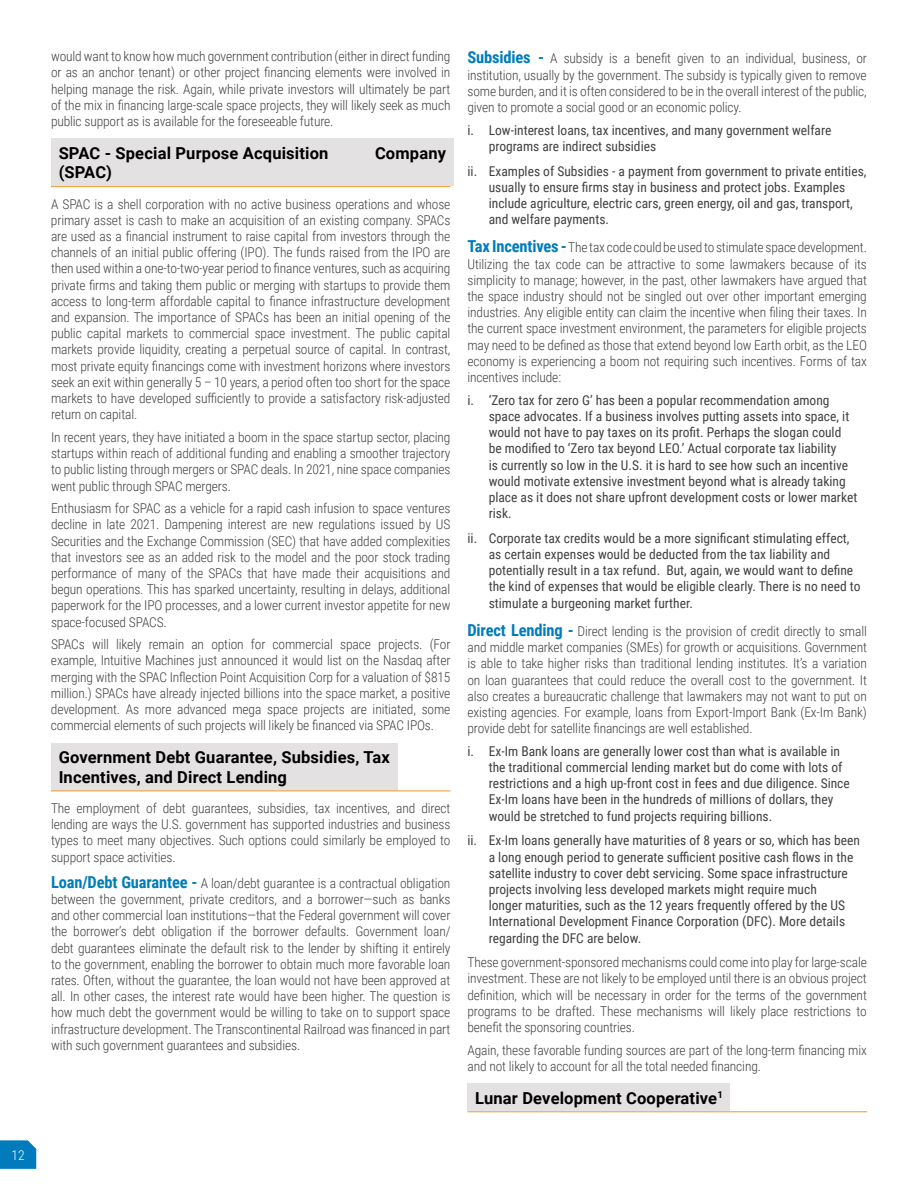
<style>
.page{position:relative;width:918px;height:1188px;background:#fff}
.page>*{position:absolute;margin:0;border:0;box-sizing:border-box;transform-origin:0 0}
.t1{font:700 16.5px/19.8px "Roboto";letter-spacing:.01em;color:#000}
.t2{font:300 13.5px/16.2px "Roboto Condensed";letter-spacing:-.01em;color:#414042;text-align:justify}
.t3{font:13.5px/16.2px "Roboto Condensed";color:#414042}
.t4{font:300 13.5px "Roboto Condensed";color:#fff}
.s1{font-weight:700;font-size:16.5px;color:#007cbc}
</style>
<div class="page">
<div style="left:51px;top:139px;width:403px;height:47px;background:#e3e1e1"></div>
<hr style="left:51px;top:186px;width:399px;height:1px;background:#ef9e36">
<div style="left:51px;top:743px;width:346px;height:47px;background:#e3e1e1"></div>
<hr style="left:51px;top:790px;width:399px;height:1px;background:#ef9e36">
<div style="left:468px;top:1084px;width:262px;height:27px;background:#e3e1e1"></div>
<hr style="left:468px;top:1111px;width:399px;height:1px;background:#ef9e36">
<svg style="left:0;top:1140px;width:36px;height:29px"></svg>
<p class="t4" style="left:12px;top:1145px;width:14px">12</p>
<p class="t2" style="left:51px;top:48px;width:401px">would want to know how much government contribution (either in direct funding or as an anchor tenant) or other project financing elements were involved in helping manage the risk. Again, while private investors will ultimately be part of the mix in financing large-scale space projects, they will likely seek as much public support as is available for the foreseeable future.</p>
<p class="t1" style="left:59px;top:142px;width:271px">SPAC - Special Purpose Acquisition</p>
<p class="t1" style="left:375px;top:142px;width:73px">Company</p>
<p class="t1" style="left:59px;top:162px;width:55px">(SPAC)</p>
<p class="t2" style="left:51px;top:195px;width:401px">A SPAC is a shell corporation with no active business operations and whose primary asset is cash to make an acquisition of an existing company. SPACs are used as a financial instrument to raise capital from investors through the channels of an initial public offering (IPO). The funds raised from the IPO are then used within a one-to-two-year period to finance ventures, such as acquiring private firms and taking them public or merging with startups to provide them access to long-term affordable capital to finance infrastructure development and expansion. The importance of SPACs has been an initial opening of the public capital markets to commercial space investment. The public capital markets provide liquidity, creating a perpetual source of capital. In contrast, most private equity financings come with investment horizons where investors seek an exit within generally 5 – 10 years, a period often too short for the space markets to have developed sufficiently to provide a satisfactory risk-adjusted return on capital.</p>
<p class="t2" style="left:51px;top:429px;width:401px">In recent years, they have initiated a boom in the space startup sector, placing startups within reach of additional funding and enabling a smoother trajectory to public listing through mergers or SPAC deals. In 2021, nine space companies went public through SPAC mergers.</p>
<p class="t2" style="left:51px;top:500px;width:401px">Enthusiasm for SPAC as a vehicle for a rapid cash infusion to space ventures decline in late 2021. Dampening interest are new regulations issued by US Securities and the Exchange Commission (SEC) that have added complexities that investors see as an added risk to the model and the poor stock trading performance of many of the SPACs that have made their acquisitions and begun operations. This has sparked uncertainty, resulting in delays, additional paperwork for the IPO processes, and a lower current investor appetite for new space-focused SPACS.</p>
<p class="t2" style="left:51px;top:636px;width:401px">SPACs will likely remain an option for commercial space projects. (For example, Intuitive Machines just announced it would list on the Nasdaq after merging with the SPAC Inflection Point Acquisition Corp for a valuation of $815 million.) SPACs have already injected billions into the space market, a positive development. As more advanced mega space projects are initiated, some commercial elements of such projects will likely be financed via SPAC IPOs.</p>
<p class="t1" style="left:59px;top:747px;width:333px">Government Debt Guarantee, Subsidies, Tax<br>Incentives, and Direct Lending</p>
<p class="t2" style="left:51px;top:800px;width:401px">The employment of debt guarantees, subsidies, tax incentives, and direct lending are ways the U.S. government has supported industries and business types to meet many objectives. Such options could similarly be employed to support space activities.</p>
<p class="t2" style="left:51px;top:874px;width:401px"><span class="s1">Loan/Debt Guarantee -</span> A loan/debt guarantee is a contractual obligation between the government, private creditors, and a borrower—such as banks and other commercial loan institutions—that the Federal government will cover the borrower’s debt obligation if the borrower defaults. Government loan/ debt guarantees eliminate the default risk to the lender by shifting it entirely to the government, enabling the borrower to obtain much more favorable loan rates. Often, without the guarantee, the loan would not have been approved at all. In other cases, the interest rate would have been higher. The question is how much debt the government would be willing to take on to support space infrastructure development. The Transcontinental Railroad was financed in part with such government guarantees and subsidies.</p>
<p class="t2" style="left:467px;top:50px;width:401px"><span class="s1">Subsidies -</span> A subsidy is a benefit given to an individual, business, or institution, usually by the government. The subsidy is typically given to remove some burden, and it is often considered to be in the overall interest of the public, given to promote a social good or an economic policy.</p>
<p class="t3" style="left:489px;top:121px;width:344px;text-indent:-21px">i. Low-interest loans, tax incentives, and many government welfare programs are indirect subsidies</p>
<p class="t3" style="left:489px;top:162px;width:379px;text-indent:-21px">ii. Examples of Subsidies - a payment from government to private entities, usually to ensure firms stay in business and protect jobs. Examples include agriculture, electric cars, green energy, oil and gas, transport, and welfare payments.</p>
<p class="t2" style="left:467px;top:239px;width:401px"><span class="s1">Tax Incentives -</span> The tax code could be used to stimulate space development.<br>Utilizing the tax code can be attractive to some lawmakers because of its simplicity to manage; however, in the past, other lawmakers have argued that the space industry should not be singled out over other important emerging industries. Any eligible entity can claim the incentive when filing their taxes. In the current space investment environment, the parameters for eligible projects may need to be defined as those that extend beyond low Earth orbit, as the LEO economy is experiencing a boom not requiring such incentives. Forms of tax incentives include:</p>
<p class="t3" style="left:489px;top:391px;width:370px;text-indent:-21px">i. ‘Zero tax for zero G’ has been a popular recommendation among space advocates. If a business involves putting assets into space, it would not have to pay taxes on its profit. Perhaps the slogan could be modified to ‘Zero tax beyond LEO.’ Actual corporate tax liability<br>is currently so low in the U.S. it is hard to see how such an incentive would motivate extensive investment beyond what is already taking place as it does not share upfront development costs or lower market risk.</p>
<p class="t3" style="left:489px;top:529px;width:373px;text-indent:-21px">ii. Corporate tax credits would be a more significant stimulating effect, as certain expenses would be deducted from the tax liability and potentially result in a tax refund. But, again, we would want to define the kind of expenses that would be eligible clearly. There is no need to stimulate a burgeoning market further.</p>
<p class="t2" style="left:467px;top:623px;width:401px"><span class="s1">Direct Lending -</span> Direct lending is the provision of credit directly to small and middle market companies (SMEs) for growth or acquisitions. Government is able to take higher risks than traditional lending institutes. It’s a variation on loan guarantees that could reduce the overall cost to the government. It also creates a bureaucratic challenge that lawmakers may not want to put on existing agencies. For example, loans from Export-Import Bank (Ex-Im Bank) provide debt for satellite financings are well established.</p>
<p class="t3" style="left:489px;top:742px;width:363px;text-indent:-21px">i. Ex-Im Bank loans are generally lower cost than what is available in the traditional commercial lending market but do come with lots of restrictions and a high up-front cost in fees and due diligence. Since Ex-Im loans have been in the hundreds of millions of dollars, they would be stretched to fund projects requiring billions.</p>
<p class="t3" style="left:489px;top:832px;width:373px;text-indent:-21px">ii. Ex-Im loans generally have maturities of 8 years or so, which has been a long enough period to generate sufficient positive cash flows in the satellite industry to cover debt servicing. Some space infrastructure projects involving less developed markets might require much<br>longer maturities, such as the 12 years frequently offered by the US International Development Finance Corporation (DFC). More details regarding the DFC are below.</p>
<p class="t2" style="left:467px;top:954px;width:401px">These government-sponsored mechanisms could come into play for large-scale investment. These are not likely to be employed until there is an obvious project definition, which will be necessary in order for the terms of the government programs to be drafted. These mechanisms will likely place restrictions to benefit the sponsoring countries.</p>
<p class="t2" style="left:467px;top:1041px;width:401px">Again, these favorable funding sources are part of the long-term financing mix and not likely to account for all the total needed financing.</p>
<p class="t1" style="left:475px;top:1087px;width:249px">Lunar Development Cooperative<sup>1</sup></p>
</div>
